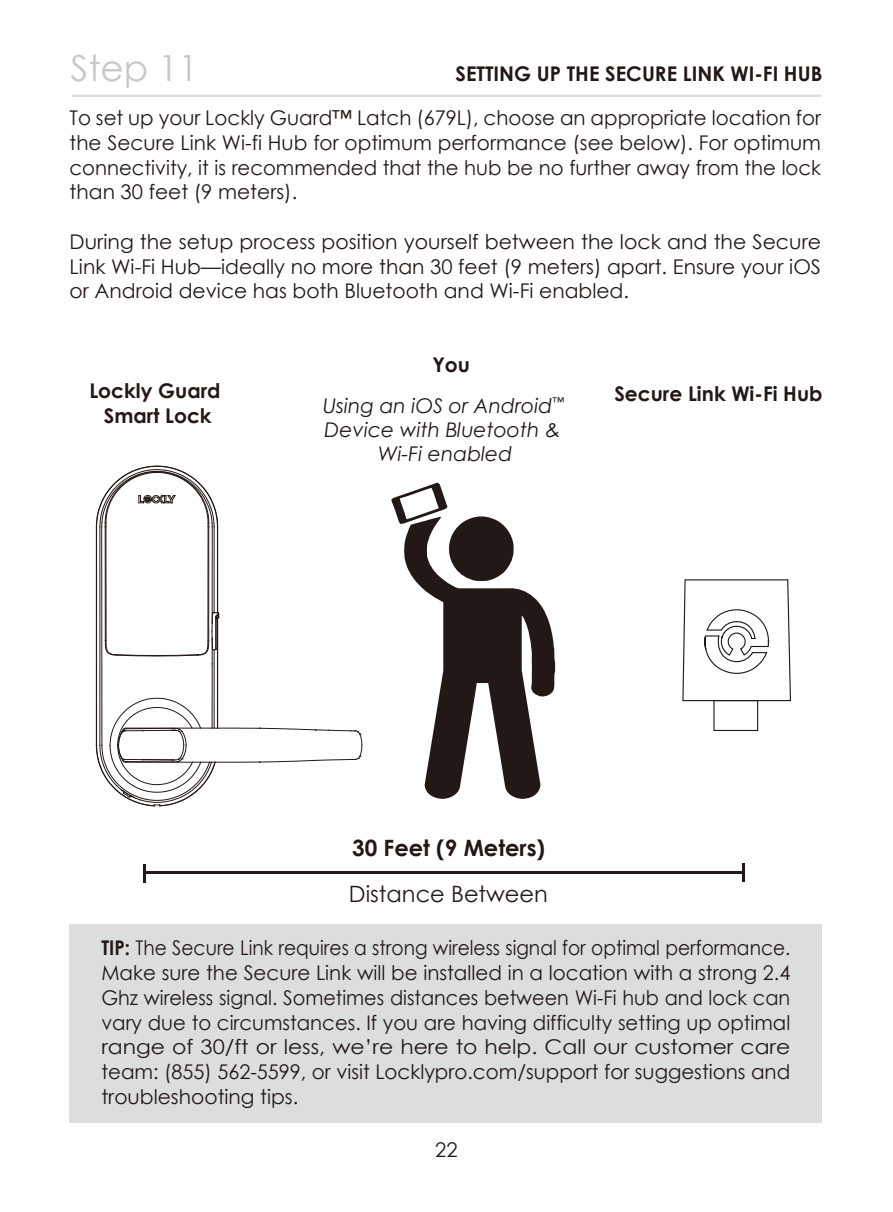
<style>
.page{position:relative;width:893px;height:1212px;background:#fff}
.page>*{position:absolute;margin:0;border:0;box-sizing:border-box;transform-origin:0 0}
.t1{font:36px "Century Gothic";color:#c8c8c9}
.t2{font:700 22.5px "Century Gothic";color:#221815}
.t3{font:22.5px "Century Gothic";color:#221815}
.t4{font:20.25px/24.8px "Century Gothic";color:#221815;text-align:justify;scale:.92 1}
.t5{font:20.25px/24.8px "Century Gothic";color:#221815;text-align:justify}
.t6{font:700 20.25px/24.3px "Century Gothic";color:#221815;text-align:center}
.t7{font:italic 20.25px/40.5px "Century Gothic";color:#221815}
.s1{font-weight:700;font-style:normal}
.s2{font-weight:700}
</style>
<div class="page">
<hr style="left:72px;top:95px;width:749px;height:2px;background:#dcdddd">
<svg style="left:391px;top:483px;width:165px;height:316px"></svg>
<hr style="left:144px;top:871px;width:599px;height:3px;background:#221815">
<svg style="left:144px;top:865px;width:2px;height:18px"></svg>
<hr style="left:742px;top:863px;width:3px;height:19px;background:#221815">
<div style="left:69px;top:924px;width:752px;height:198px;background:#dcdddd"></div>
<hr style="left:217px;top:618px;width:1px;height:110px;background:#221815">
<hr style="left:217px;top:527px;width:1px;height:86px;background:#221815">
<hr style="left:214px;top:650px;width:1px;height:78px;background:#221815">
<hr style="left:214px;top:527px;width:1px;height:86px;background:#221815">
<hr style="left:212px;top:527px;width:1px;height:96px;background:#221815">
<hr style="left:101px;top:527px;width:1px;height:218px;background:#221815">
<hr style="left:100px;top:527px;width:1px;height:218px;background:#221815">
<hr style="left:96px;top:527px;width:1px;height:218px;background:#221815">
<hr style="left:106px;top:527px;width:1px;height:113px;background:#221815">
<svg style="left:96px;top:465px;width:122px;height:62px"></svg>
<hr style="left:208px;top:527px;width:1px;height:113px;background:#221815">
<hr style="left:105px;top:527px;width:1px;height:113px;background:#221815">
<hr style="left:212px;top:664px;width:1px;height:64px;background:#221815">
<svg style="left:96px;top:697px;width:267px;height:110px"></svg>
<svg style="left:105px;top:612px;width:115px;height:52px"></svg>
<svg style="left:682px;top:579px;width:109px;height:152px"></svg>
<h1 class="t1" style="left:70px;top:53px;width:129px">Step 11</h1>
<p class="t6" style="left:455px;top:64px;width:368px">SETTING UP THE SECURE LINK WI-FI HUB</p>
<p class="t5" style="left:70px;top:107px;width:753px">To set up your Lockly Guard™ Latch (679L), choose an appropriate location for the Secure Link Wi-fi Hub for optimum performance (see below). For optimum connectivity, it is recommended that the hub be no further away from the lock than 30 feet (9 meters).</p>
<p class="t5" style="left:70px;top:231px;width:753px">During the setup process position yourself between the lock and the Secure Link Wi-Fi Hub—ideally no more than 30 feet (9 meters) apart. Ensure your iOS or Android device has both Bluetooth and Wi-Fi enabled.</p>
<p class="t7" style="left:323px;top:346px;width:243px;text-indent:109px"><span class="s1">You<br></span>Using an iOS or Android<sup>™</sup></p>
<p class="t7" style="left:325px;top:419px;width:237px;line-height:24.3px;text-align:center">Device with Bluetooth &amp;<br>Wi-Fi enabled</p>
<p class="t6" style="left:89px;top:381px;width:133px">Lockly Guard<br>Smart Lock</p>
<p class="t6" style="left:614px;top:384px;width:210px">Secure Link Wi-Fi Hub</p>
<p class="t2" style="left:352px;top:839px;width:195px">30 Feet (9 Meters)</p>
<p class="t3" style="left:349px;top:884px;width:200px">Distance Between</p>
<p class="t4" style="left:101px;top:937px;width:750px"><span class="s2">TIP:</span> The Secure Link requires a strong wireless signal for optimal performance.<br>Make sure the Secure Link will be installed in a location with a strong 2.4<br>Ghz wireless signal. Sometimes distances between Wi-Fi hub and lock can vary due to circumstances. If you are having difficulty setting up optimal range of 30/ft or less, we’re here to help. Call our customer care team: (855) 562-5599, or visit Locklypro.com/support for suggestions and troubleshooting tips.</p>
<p class="t5" style="left:435px;top:1139px;width:24px">22</p>
</div>
